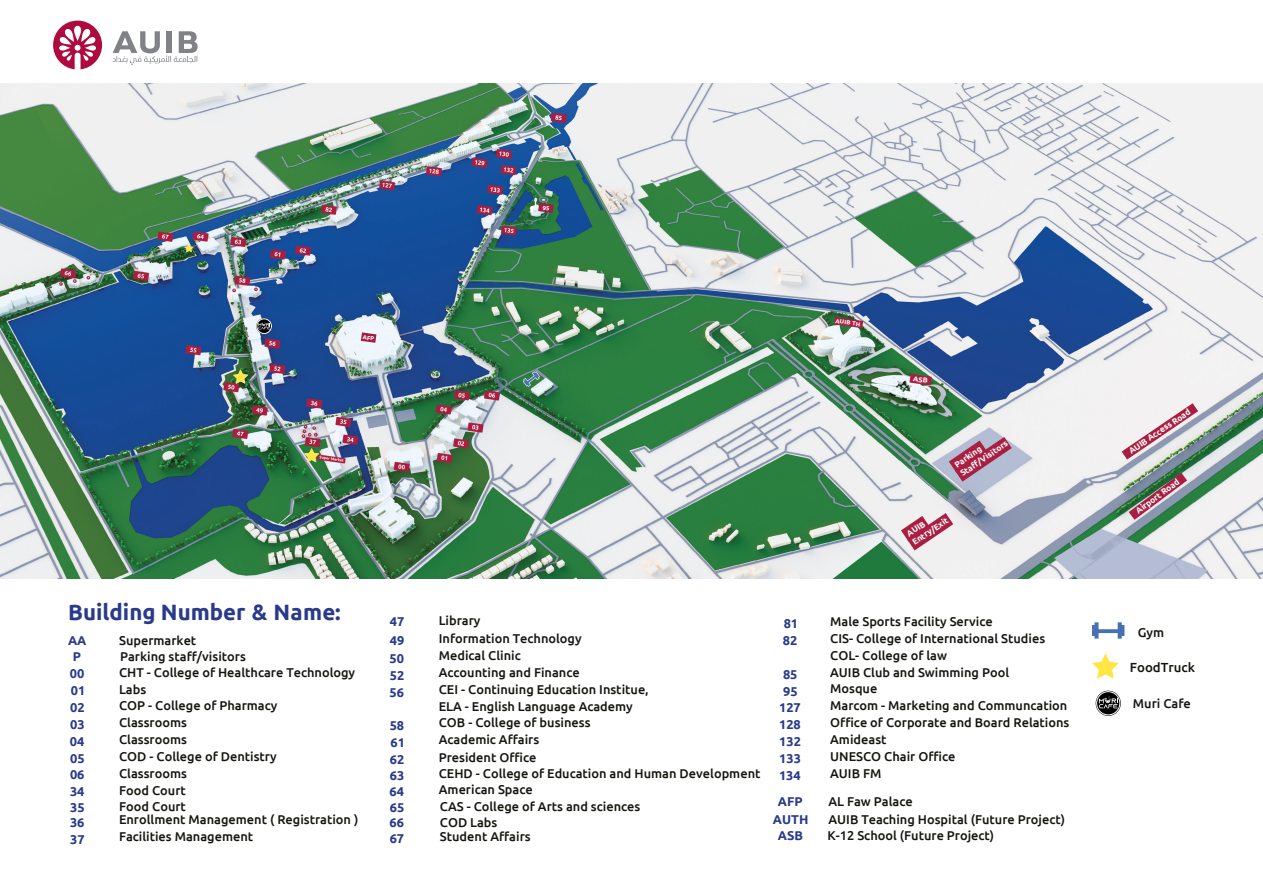
<style>
.page{position:relative;width:1263px;height:893px;background:#fff}
.page>*{position:absolute;margin:0;border:0;box-sizing:border-box;transform-origin:0 0}
.t1{font:700 22.2px "Ubuntu";color:#293a8b}
.t2{font:500 13.2px "Ubuntu";color:#161511}
.t3{font:500 12.75px/16.8px "Ubuntu";color:#161511}
.t4{font:700 12.75px/16.8px "Ubuntu";color:#293a8b}
.t5{font:700 8.4px/10.1px "Ubuntu";color:#fff}
.t6{font:700 5.85px "Ubuntu";color:#fff;scale:1.07 1}
</style>
<div class="page">
<img style="left:0;top:84px;width:1263px;height:495px">
<svg style="left:1129px;top:473px;width:58px;height:47px"></svg>
<svg style="left:1122px;top:403px;width:76px;height:57px"></svg>
<svg style="left:949px;top:437px;width:63px;height:45px"></svg>
<svg style="left:901px;top:513px;width:52px;height:37px"></svg>
<svg style="left:523px;top:371px;width:17px;height:16px"></svg>
<svg style="left:185px;top:244px;width:8px;height:8px"></svg>
<svg style="left:304px;top:448px;width:15px;height:14px"></svg>
<svg style="left:233px;top:369px;width:15px;height:15px"></svg>
<svg style="left:256px;top:318px;width:16px;height:16px"></svg>
<div style="left:257px;top:319px;width:14px;height:15px;border:1px solid #fff;border-radius:50%"></div>
<svg style="left:258px;top:321px;width:12px;height:8px"></svg>
<svg style="left:1092px;top:622px;width:33px;height:17px"></svg>
<svg style="left:1092px;top:653px;width:27px;height:26px"></svg>
<svg style="left:1096px;top:691px;width:25px;height:25px"></svg>
<div style="left:1096px;top:692px;width:24px;height:23px;border:1px solid #fff;border-radius:50%"></div>
<svg style="left:1099px;top:696px;width:19px;height:12px"></svg>
<svg style="left:834px;top:317px;width:29px;height:11px"></svg>
<svg style="left:113px;top:31px;width:85px;height:34px"></svg>
<div style="left:166px;top:31px;width:6px;height:22px;background:#808285"></div>
<svg style="left:53px;top:21px;width:49px;height:48px"></svg>
<svg style="left:538px;top:203px;width:16px;height:10px"></svg>
<svg style="left:361px;top:332px;width:15px;height:11px"></svg>
<svg style="left:909px;top:374px;width:23px;height:12px"></svg>
<p class="t6" style="left:836px;top:317px;width:25px;rotate:8deg">AUIB TH</p>
<h1 class="t1" style="left:68px;top:599px;width:274px">Building Number &amp; Name:</h1>
<p class="t4" style="left:68px;top:632px;width:20px">AA</p>
<p class="t4" style="left:70px;top:665px;width:17px;text-align:justify">00<br>01<br>02<br>03<br>04<br>05<br>06<br>34</p>
<p class="t3" style="left:119px;top:631px;width:79px">Supermarket</p>
<p class="t4" style="left:73px;top:648px;width:10px">P</p>
<p class="t3" style="left:119px;top:648px;width:238px;line-height:15.6px">Parking staff/visitors<br>CHT - College of Healthcare Technology</p>
<p class="t3" style="left:119px;top:680px;width:160px">Labs<br>COP - College of Pharmacy<br>Classrooms<br>Classrooms<br>COD - College of Dentistry<br>Classrooms<br>Food Court</p>
<p class="t4" style="left:70px;top:798px;width:16px">35</p>
<p class="t3" style="left:119px;top:798px;width:68px">Food Court</p>
<p class="t4" style="left:70px;top:814px;width:16px">36<br>37</p>
<p class="t3" style="left:119px;top:811px;width:241px">Enrollment Management ( Registration )<br>Facilities Management</p>
<p class="t5" style="left:952px;top:461px;width:57px;rotate:-34deg">Parking<br>Staff/Visitors</p>
<p class="t5" style="left:905px;top:530px;width:43px;rotate:-34deg">AUIB<br>Entry/Exit</p>
<p class="t4" style="left:390px;top:613px;width:16px">47</p>
<p class="t3" style="left:439px;top:612px;width:43px">Library</p>
<p class="t3" style="left:439px;top:647px;width:83px">Medical Clinic</p>
<p class="t4" style="left:390px;top:632px;width:16px">49</p>
<p class="t3" style="left:439px;top:629px;width:144px">Information Technology</p>
<p class="t3" style="left:439px;top:664px;width:211px">Accounting and Finance<br>CEI - Continuing Education Institue,<br>ELA - English Language Academy</p>
<p class="t4" style="left:390px;top:650px;width:16px;text-align:justify">50<br>52<br>56</p>
<p class="t4" style="left:390px;top:717px;width:17px">58<br>61</p>
<p class="t4" style="left:390px;top:782px;width:16px">64</p>
<p class="t3" style="left:439px;top:714px;width:153px">COB - College of business<br>Academic Affairs</p>
<p class="t4" style="left:390px;top:751px;width:16px">62</p>
<p class="t3" style="left:439px;top:749px;width:99px">President Office</p>
<p class="t4" style="left:390px;top:767px;width:16px">63</p>
<p class="t3" style="left:439px;top:764px;width:323px">CEHD - College of Education and Human Development</p>
<p class="t4" style="left:390px;top:798px;width:16px">65</p>
<p class="t3" style="left:440px;top:798px;width:202px">CAS - College of Arts and sciences</p>
<p class="t4" style="left:390px;top:814px;width:16px">66</p>
<p class="t3" style="left:440px;top:813px;width:59px">COD Labs</p>
<p class="t4" style="left:390px;top:830px;width:16px">67</p>
<p class="t3" style="left:439px;top:781px;width:95px">American Space</p>
<p class="t3" style="left:440px;top:828px;width:92px">Student Affairs</p>
<p class="t4" style="left:783px;top:615px;width:17px">81<br>82</p>
<p class="t4" style="left:779px;top:666px;width:24px;text-align:center">85<br>95<br>127<br>128<br>132<br>133<br>134</p>
<p class="t3" style="left:830px;top:613px;width:241px">Male Sports Facility Service<br>CIS- College of International Studies<br>COL- College of law<br>AUIB Club and Swimming Pool<br>Mosque<br>Marcom - Marketing and Communcation<br>Office of Corporate and Board Relations<br>Amideast<br>UNESCO Chair Office<br>AUIB FM</p>
<p class="t4" style="left:778px;top:792px;width:26px">AFP</p>
<p class="t3" style="left:828px;top:792px;width:86px">AL Faw Palace</p>
<p class="t4" style="left:773px;top:810px;width:37px">AUTH</p>
<p class="t3" style="left:828px;top:810px;width:238px">AUIB Teaching Hospital (Future Project)</p>
<p class="t4" style="left:778px;top:827px;width:27px">ASB</p>
<p class="t3" style="left:827px;top:827px;width:168px">K-12 School (Future Project)</p>
<p class="t5" style="left:1127px;top:447px;width:74px;rotate:-34deg">AUIB Access Road</p>
<p class="t5" style="left:1134px;top:508px;width:54px;rotate:-37deg">Airport Road</p>
<p class="t3" style="left:1138px;top:623px;width:28px">Gym</p>
<p class="t2" style="left:1130px;top:659px;width:67px">FoodTruck</p>
<p class="t3" style="left:1133px;top:695px;width:59px">Muri Cafe</p>
</div>
